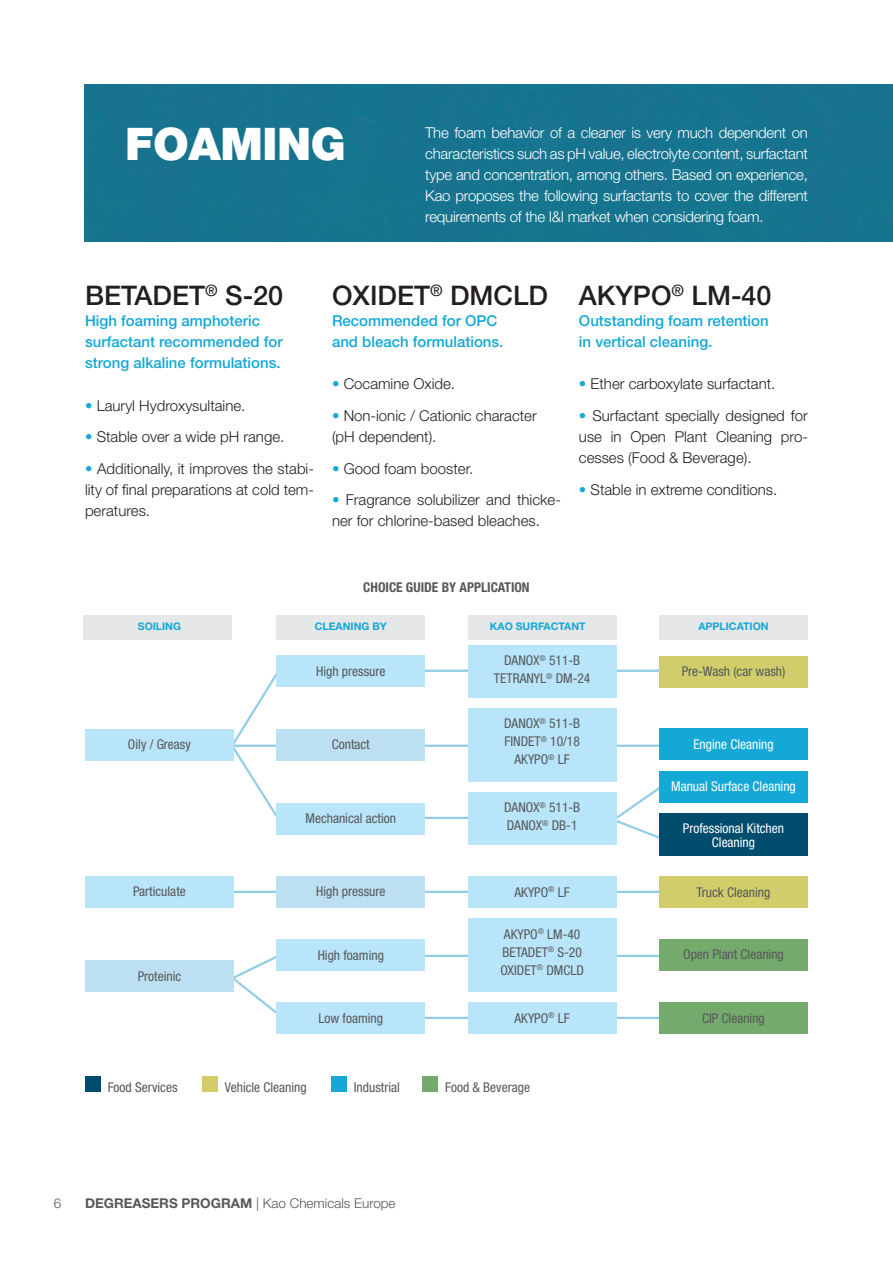
<style>
.page{position:relative;width:893px;height:1263px;background:#fff}
.page>*{position:absolute;margin:0;border:0;box-sizing:border-box;transform-origin:0 0}
.t1{font:900 45px "Helvetica Neue LT Std";letter-spacing:-.01em;color:#fff}
.t2{font:500 27px "Helvetica Neue LT Std";color:#231f20}
.t3{font:300 15px/21px "Helvetica Neue LT Std";color:#231f20;text-align:justify}
.t4{font:300 15px/21px "Helvetica Neue LT Std";letter-spacing:-.02em;color:#fff;text-align:justify}
.t5{font:500 15px/21px "Helvetica Neue LT Std";color:#13a8d5}
.t6{font:condensed 13.5px/18px "Helvetica Neue LT Std";color:#57585a;text-align:center}
.t7{font:condensed 13.5px/13.5px "Helvetica Neue LT Std";color:#fff;text-align:center}
.t8{font:300 13.5px "Helvetica Neue LT Std";color:#57585a}
.t9{font:700 condensed 13.5px "Helvetica Neue LT Std";color:#57585a}
.t10{font:700 10.5px "Helvetica Neue LT Std";color:#13a8d5}
.s1{color:#13a8d5}
.s2{font-weight:700}
</style>
<div class="page">
<div style="left:659px;top:615px;width:149px;height:24px;background:#e6e7e9"></div>
<div style="left:468px;top:615px;width:149px;height:24px;background:#e6e7e9"></div>
<div style="left:276px;top:615px;width:149px;height:24px;background:#e6e7e9"></div>
<div style="left:84px;top:615px;width:148px;height:24px;background:#e6e7e9"></div>
<svg style="left:234px;top:956px;width:42px;height:58px"></svg>
<svg style="left:234px;top:673px;width:42px;height:144px"></svg>
<svg style="left:617px;top:787px;width:53px;height:52px"></svg>
<hr style="left:227px;top:745px;width:443px;height:2px;background:#92cde8">
<hr style="left:409px;top:670px;width:261px;height:2px;background:#92cde8">
<hr style="left:415px;top:817px;width:71px;height:2px;background:#92cde8">
<hr style="left:227px;top:891px;width:443px;height:2px;background:#92cde8">
<hr style="left:282px;top:955px;width:388px;height:2px;background:#92cde8">
<hr style="left:282px;top:1017px;width:388px;height:2px;background:#92cde8">
<div style="left:85px;top:729px;width:149px;height:32px;background:#b9e5fa"></div>
<div style="left:276px;top:656px;width:149px;height:31px;background:#b9e5fa"></div>
<div style="left:276px;top:729px;width:149px;height:32px;background:#bce0f1"></div>
<div style="left:276px;top:803px;width:149px;height:31px;background:#b9e5fa"></div>
<div style="left:276px;top:876px;width:149px;height:32px;background:#bce0f1"></div>
<div style="left:276px;top:939px;width:149px;height:32px;background:#b9e5fa"></div>
<div style="left:276px;top:1002px;width:149px;height:32px;background:#b9e5fa"></div>
<div style="left:659px;top:656px;width:149px;height:31px;background:#d0cd6a"></div>
<div style="left:659px;top:728px;width:149px;height:32px;background:#13a8d5"></div>
<div style="left:659px;top:813px;width:149px;height:42px;background:#004c6d"></div>
<div style="left:659px;top:771px;width:149px;height:31px;background:#13a8d5"></div>
<div style="left:659px;top:876px;width:149px;height:32px;background:#d0cd6a"></div>
<div style="left:659px;top:939px;width:149px;height:32px;background:#74ab6d"></div>
<div style="left:659px;top:1002px;width:149px;height:32px;background:#74ab6d"></div>
<div style="left:85px;top:876px;width:149px;height:32px;background:#b9e5fa"></div>
<div style="left:85px;top:960px;width:149px;height:32px;background:#bce0f1"></div>
<div style="left:85px;top:84px;width:808px;height:158px;background:#16748f"></div>
<div style="left:468px;top:645px;width:149px;height:53px;background:#b9e5fa"></div>
<div style="left:468px;top:792px;width:149px;height:53px;background:#b9e5fa"></div>
<div style="left:468px;top:876px;width:149px;height:32px;background:#b9e5fa"></div>
<div style="left:468px;top:1002px;width:149px;height:32px;background:#b9e5fa"></div>
<div style="left:468px;top:708px;width:149px;height:74px;background:#b9e5fa"></div>
<div style="left:468px;top:918px;width:149px;height:74px;background:#b9e5fa"></div>
<div style="left:85px;top:1076px;width:16px;height:16px;background:#004c6d"></div>
<div style="left:202px;top:1076px;width:16px;height:16px;background:#d0cd6a"></div>
<div style="left:331px;top:1076px;width:16px;height:16px;background:#13a8d5"></div>
<div style="left:422px;top:1076px;width:16px;height:16px;background:#74ab6d"></div>
<h1 class="t1" style="left:125px;top:117px;width:222px">FOAMING</h1>
<p class="t4" style="left:425px;top:122px;width:384px">The foam behavior of a cleaner is very much dependent on characteristics such as pH value, electrolyte content, surfactant type and concentration, among others. Based on experience, Kao proposes the following surfactants to cover the different requirements of the I&amp;I market when considering foam.</p>
<h2 class="t2" style="left:85px;top:280px;width:200px">BETADET<sup>®</sup> S-20</h2>
<p class="t5" style="left:85px;top:310px;width:199px">High foaming amphoteric surfactant recommended for strong alkaline formulations.</p>
<p class="t3" style="left:85px;top:394px;width:162px"><span class="s1">•</span> Lauryl Hydroxysultaine.</p>
<p class="t3" style="left:85px;top:426px;width:201px"><span class="s1">•</span> Stable over a wide pH range.</p>
<p class="t3" style="left:85px;top:457px;width:230px"><span class="s1">•</span> Additionally, it improves the stabi&shy;lity of final preparations at cold tem&shy;peratures.</p>
<h2 class="t2" style="left:332px;top:280px;width:218px">OXIDET<sup>®</sup> DMCLD</h2>
<p class="t5" style="left:332px;top:310px;width:173px">Recommended for OPC and bleach formulations.</p>
<p class="t3" style="left:332px;top:373px;width:125px"><span class="s1">•</span> Cocamine Oxide.</p>
<p class="t3" style="left:332px;top:405px;width:206px"><span class="s1">•</span> Non-ionic / Cationic character (pH dependent).</p>
<p class="t3" style="left:332px;top:457px;width:143px"><span class="s1">•</span> Good foam booster.</p>
<p class="t3" style="left:332px;top:489px;width:230px"><span class="s1">•</span> Fragrance solubilizer and thicke&shy;ner for chlorine-based bleaches.</p>
<h2 class="t2" style="left:579px;top:280px;width:194px">AKYPO<sup>®</sup> LM-40</h2>
<p class="t5" style="left:579px;top:310px;width:191px">Outstanding foam retention in vertical cleaning.</p>
<p class="t3" style="left:579px;top:373px;width:198px"><span class="s1">•</span> Ether carboxylate surfactant.</p>
<p class="t3" style="left:579px;top:405px;width:230px"><span class="s1">•</span> Surfactant specially designed for use in Open Plant Cleaning pro&shy;cesses (Food &amp; Beverage).</p>
<p class="t3" style="left:579px;top:478px;width:200px"><span class="s1">•</span> Stable in extreme conditions.</p>
<p class="t9" style="left:363px;top:579px;width:168px">CHOICE GUIDE BY APPLICATION</p>
<p class="t10" style="left:138px;top:620px;width:45px">SOILING</p>
<p class="t10" style="left:315px;top:620px;width:73px">CLEANING BY</p>
<p class="t10" style="left:490px;top:620px;width:97px">KAO SURFACTANT</p>
<p class="t10" style="left:698px;top:620px;width:72px">APPLICATION</p>
<p class="t6" style="left:128px;top:735px;width:64px">Oily / Greasy</p>
<p class="t6" style="left:133px;top:882px;width:54px">Particulate</p>
<p class="t6" style="left:138px;top:967px;width:45px">Proteinic</p>
<p class="t6" style="left:316px;top:662px;width:71px">High pressure</p>
<p class="t6" style="left:332px;top:735px;width:39px">Contact</p>
<p class="t6" style="left:306px;top:809px;width:92px">Mechanical action</p>
<p class="t6" style="left:316px;top:882px;width:71px">High pressure</p>
<p class="t6" style="left:318px;top:946px;width:68px">High foaming</p>
<p class="t6" style="left:318px;top:1009px;width:66px">Low foaming</p>
<p class="t6" style="left:494px;top:651px;width:98px">DANOX<sup>®</sup> 511-B<br>TETRANYL<sup>®</sup> DM-24</p>
<p class="t6" style="left:504px;top:714px;width:78px">DANOX<sup>®</sup> 511-B<br>FINDET<sup>®</sup> 10/18<br>AKYPO<sup>®</sup> LF</p>
<p class="t6" style="left:504px;top:798px;width:78px;text-align:left">DANOX<sup>®</sup> 511-B<br>DANOX<sup>®</sup> DB-1</p>
<p class="t6" style="left:514px;top:883px;width:57px">AKYPO<sup>®</sup> LF</p>
<p class="t6" style="left:500px;top:925px;width:85px;text-align:left">AKYPO<sup>®</sup> LM-40<br>BETADET<sup>®</sup> S-20<br>OXIDET<sup>®</sup> DMCLD</p>
<p class="t6" style="left:514px;top:1009px;width:57px">AKYPO<sup>®</sup> LF</p>
<p class="t6" style="left:108px;top:1078px;width:71px">Food Services</p>
<p class="t6" style="left:225px;top:1078px;width:83px">Vehicle Cleaning</p>
<p class="t6" style="left:354px;top:1078px;width:47px">Industrial</p>
<p class="t6" style="left:445px;top:1078px;width:86px">Food &amp; Beverage</p>
<p class="t8" style="left:54px;top:1194px;width:9px">6</p>
<p class="t8" style="left:85px;top:1194px;width:312px"><span class="s2">DEGREASERS PROGRAM</span> | Kao Chemicals Europe</p>
<p class="t6" style="left:682px;top:662px;width:105px">Pre-Wash (car wash)</p>
<p class="t7" style="left:693px;top:737px;width:82px">Engine Cleaning</p>
<p class="t7" style="left:671px;top:779px;width:126px">Manual Surface Cleaning</p>
<p class="t7" style="left:683px;top:821px;width:103px">Professional Kitchen<br>Cleaning</p>
<p class="t6" style="left:697px;top:883px;width:75px">Truck Cleaning</p>
<p class="t6" style="left:683px;top:946px;width:102px">Open Plant Cleaning</p>
<p class="t6" style="left:702px;top:1009px;width:64px">CIP Cleaning</p>
</div>
